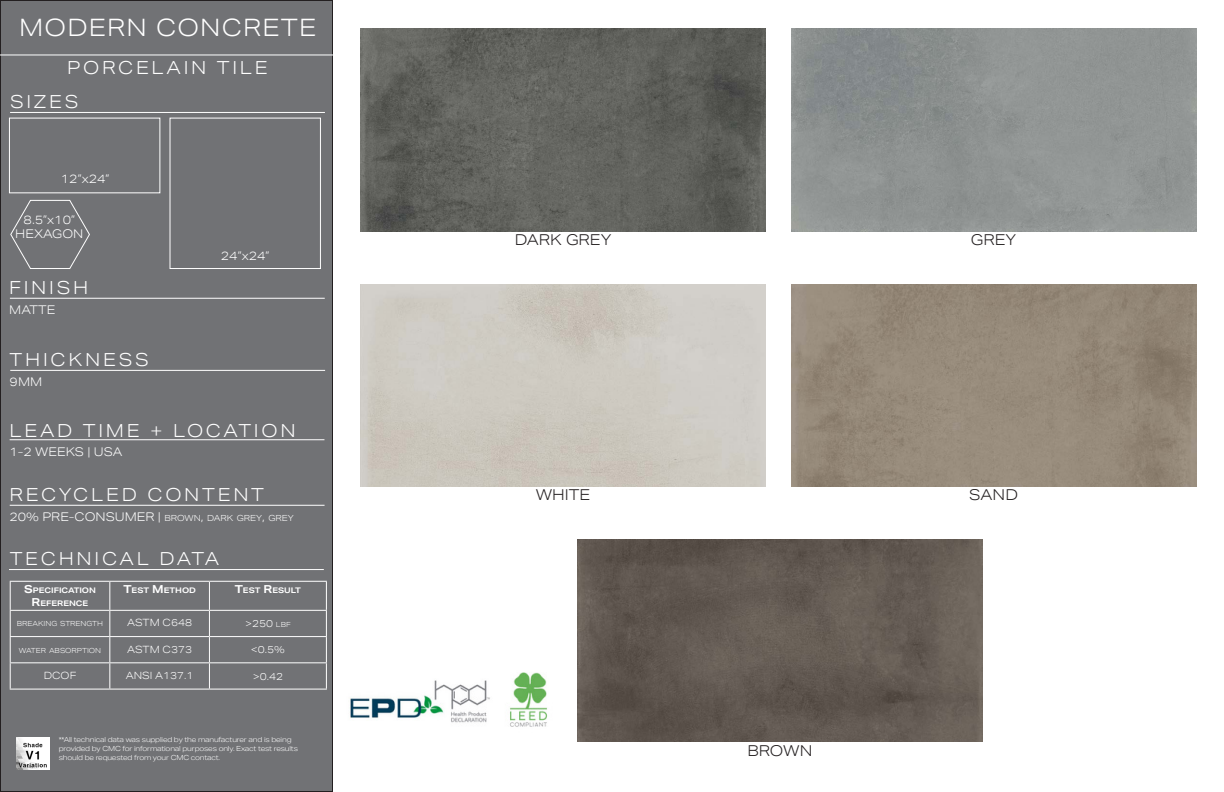
<style>
.page{position:relative;width:1224px;height:792px;background:#fff}
.page>*{position:absolute;margin:0;border:0;box-sizing:border-box;transform-origin:0 0}
.t1{font:300 24px "Aktiv Grotesk Ex";letter-spacing:.05em;color:#fff}
.t2{font:300 18px "Aktiv Grotesk Ex";letter-spacing:.15em;color:#fff}
.t3{font:300 15px "Aktiv Grotesk Ex";color:#231f20}
.t4{font:300 12px "Aktiv Grotesk Ex";color:#fff}
.t5{font:300 10px "Aktiv Grotesk Ex";color:#fff}
.t6{font:300 8.4px "Aktiv Grotesk Ex";color:#fff}
.t7{font:700 7.7px/13.2px "Aktiv Grotesk Ex";color:#fff;text-align:center}
.t8{font:300 7px/9px "Aktiv Grotesk Ex";letter-spacing:-.025em;color:#fff}
.t9{font:300 7px "Aktiv Grotesk Ex";color:#fff}
.s1{font-size:12px}
.s2{font-size:11px}
.s3{font-size:7px}
</style>
<div class="page">
<div style="left:0;top:1px;width:332px;height:791px;background:#717275"></div>
<hr style="left:9px;top:569px;width:315px;height:1px;background:#fff">
<hr style="left:10px;top:581px;width:100px;height:1px;background:#fff">
<hr style="left:110px;top:581px;width:99px;height:1px;background:#fff">
<hr style="left:209px;top:581px;width:118px;height:1px;background:#fff">
<hr style="left:10px;top:610px;width:100px;height:1px;background:#fff">
<hr style="left:110px;top:610px;width:99px;height:1px;background:#fff">
<hr style="left:209px;top:610px;width:118px;height:1px;background:#fff">
<hr style="left:10px;top:636px;width:100px;height:1px;background:#fff">
<hr style="left:110px;top:636px;width:99px;height:1px;background:#fff">
<hr style="left:209px;top:636px;width:118px;height:1px;background:#fff">
<hr style="left:10px;top:662px;width:100px;height:1px;background:#fff">
<svg style="left:10px;top:582px;width:1px;height:107px"></svg>
<hr style="left:110px;top:662px;width:99px;height:1px;background:#fff">
<svg style="left:109px;top:582px;width:1px;height:107px"></svg>
<hr style="left:209px;top:662px;width:118px;height:1px;background:#fff">
<svg style="left:209px;top:582px;width:1px;height:107px"></svg>
<svg style="left:326px;top:582px;width:1px;height:107px"></svg>
<hr style="left:10px;top:689px;width:100px;height:1px;background:#fff">
<hr style="left:110px;top:689px;width:99px;height:1px;background:#fff">
<hr style="left:209px;top:689px;width:118px;height:1px;background:#fff">
<hr style="left:10px;top:370px;width:315px;height:1px;background:#fff">
<hr style="left:10px;top:439px;width:314px;height:1px;background:#fff">
<img style="left:17px;top:737px;width:32px;height:33px">
<hr style="left:0;top:54px;width:333px;height:1px;background:#fff">
<hr style="left:10px;top:112px;width:315px;height:1px;background:#fff">
<hr style="left:10px;top:298px;width:315px;height:1px;background:#fff">
<hr style="left:10px;top:505px;width:315px;height:1px;background:#fff">
<svg style="left:10px;top:199px;width:80px;height:70px"></svg>
<div style="left:9px;top:118px;width:151px;height:75px;border:1px solid #fff"></div>
<div style="left:170px;top:118px;width:151px;height:151px;border:1px solid #fff"></div>
<img style="left:361px;top:29px;width:405px;height:202px">
<img style="left:791px;top:29px;width:405px;height:202px">
<img style="left:361px;top:284px;width:405px;height:202px">
<img style="left:791px;top:284px;width:405px;height:202px">
<img style="left:577px;top:539px;width:405px;height:203px">
<img style="left:350px;top:672px;width:197px;height:55px">
<p class="t1" style="left:19px;top:14px;width:299px">MODERN CONCRETE</p>
<p class="t2" style="left:67px;top:57px;width:202px">PORCELAIN TILE</p>
<p class="t2" style="left:10px;top:92px;width:70px">SIZES</p>
<p class="t4" style="left:61px;top:172px;width:50px">12”x24”</p>
<p class="t4" style="left:24px;top:213px;width:53px">8.5”x10”</p>
<p class="t4" style="left:15px;top:227px;width:70px">HEXAGON</p>
<p class="t2" style="left:9px;top:277px;width:81px">FINISH</p>
<p class="t4" style="left:9px;top:303px;width:48px">MATTE</p>
<p class="t2" style="left:10px;top:350px;width:141px">THICKNESS</p>
<p class="t4" style="left:10px;top:375px;width:34px">9MM</p>
<p class="t4" style="left:221px;top:249px;width:50px">24”x24”</p>
<p class="t2" style="left:9px;top:420px;width:288px">LEAD TIME + LOCATION</p>
<p class="t4" style="left:9px;top:445px;width:115px">1-2 WEEKS | USA</p>
<p class="t2" style="left:9px;top:484px;width:256px">RECYCLED CONTENT</p>
<p class="t6" style="left:9px;top:513px;width:286px"><span class="s1">20% PRE-CONSUMER |</span> BROWN<span class="s1">,</span> DARK GREY<span class="s1">,</span> GREY</p>
<p class="t2" style="left:10px;top:549px;width:211px">TECHNICAL DATA</p>
<p class="t7" style="left:24px;top:584px;width:73px"><span class="s2">S</span>PECIFICATION<br><span class="s2">R</span>EFERENCE</p>
<p class="t7" style="left:123px;top:584px;width:74px"><span class="s2">T</span>EST <span class="s2">M</span>ETHOD</p>
<p class="t7" style="left:235px;top:584px;width:68px"><span class="s2">T</span>EST <span class="s2">R</span>ESULT</p>
<p class="t9" style="left:17px;top:620px;width:88px">BREAKING STRENGTH</p>
<p class="t5" style="left:127px;top:617px;width:9px">AST</p>
<p class="t5" style="left:150px;top:617px;width:44px">M C648</p>
<p class="t5" style="left:245px;top:618px;width:47px">&gt;250 <span class="s3">LBF</span></p>
<p class="t9" style="left:19px;top:646px;width:84px">WATER ABSORPTION</p>
<p class="t5" style="left:127px;top:643px;width:9px">AST</p>
<p class="t5" style="left:150px;top:643px;width:44px">M C373</p>
<p class="t5" style="left:251px;top:644px;width:36px">&lt;0.5%</p>
<p class="t5" style="left:44px;top:670px;width:26px">DCOF</p>
<p class="t5" style="left:126px;top:670px;width:8px">ANSI</p>
<p class="t5" style="left:155px;top:670px;width:40px">A137.1</p>
<p class="t5" style="left:253px;top:670px;width:32px">&gt;0.42</p>
<p class="t8" style="left:59px;top:735px;width:241px">**All technical data was supplied by the manufacturer and is being provided by CMC for informational purposes only. Exact test results should be requested from your CMC contact.</p>
<p class="t3" style="left:515px;top:231px;width:98px">DARK GREY</p>
<p class="t3" style="left:971px;top:231px;width:47px">GREY</p>
<p class="t3" style="left:536px;top:486px;width:56px">WHITE</p>
<p class="t3" style="left:969px;top:486px;width:50px">SAND</p>
<p class="t3" style="left:747px;top:742px;width:67px">BROWN</p>
</div>
